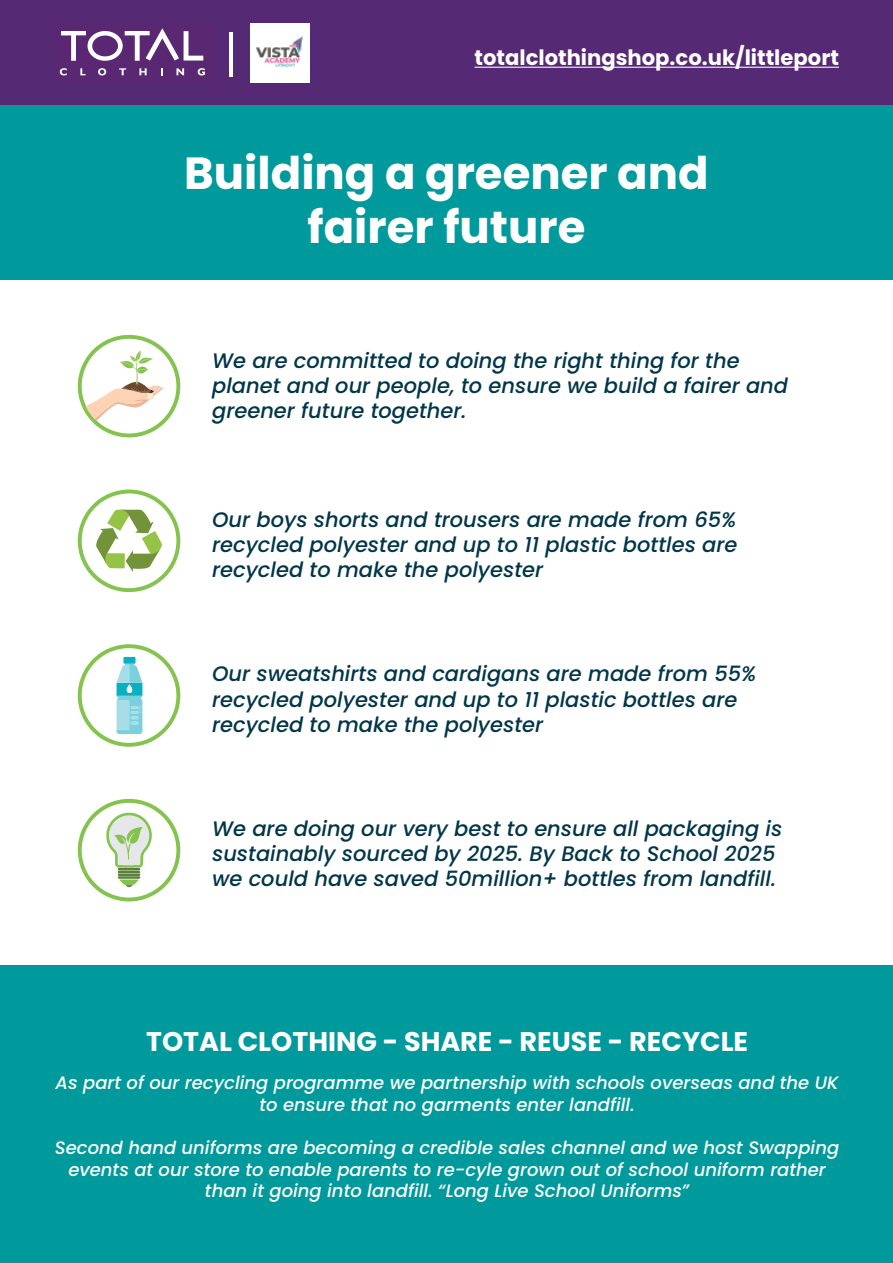
<style>
.page{position:relative;width:893px;height:1263px;background:#fff}
.page>*{position:absolute;margin:0;border:0;box-sizing:border-box;transform-origin:0 0}
.t1{font:700 45px/54px "Poppins";color:#fff;text-align:center}
.t2{font:700 27px "Poppins";color:#fff}
.t3{font:700 21.15px "Poppins";color:#fff}
.t4{font:italic 500 21px/25.2px "Poppins";color:#01364a}
.t5{font:italic 500 18px/21.6px "Poppins";color:#fff;text-align:center}
</style>
<div class="page">
<div style="left:0;top:0;width:893px;height:105px;background:#562974"></div>
<div style="left:0;top:105px;width:893px;height:175px;background:#00999c"></div>
<svg style="left:80px;top:337px;width:98px;height:98px"></svg>
<div style="left:78px;top:335px;width:102px;height:102px;border:4px solid #84c44e;border-radius:50%"></div>
<svg style="left:81px;top:350px;width:82px;height:83px"></svg>
<div style="left:78px;top:799px;width:102px;height:102px;border:4px solid #84c44e;border-radius:50%"></div>
<svg style="left:106px;top:812px;width:46px;height:75px"></svg>
<svg style="left:80px;top:491px;width:98px;height:99px"></svg>
<div style="left:78px;top:489px;width:102px;height:103px;border:4px solid #84c44e;border-radius:50%"></div>
<svg style="left:94px;top:509px;width:69px;height:63px"></svg>
<div style="left:78px;top:644px;width:102px;height:103px;border:4px solid #84c44e;border-radius:50%"></div>
<svg style="left:116px;top:657px;width:27px;height:78px;background:#8dd7e1"></svg>
<div style="left:0;top:965px;width:893px;height:298px;background:#00999c"></div>
<div style="left:54px;top:23px;width:158px;height:60px;background:#5a2773"></div>
<svg style="left:60px;top:68px;width:7px;height:7px"></svg>
<svg style="left:80px;top:68px;width:6px;height:7px"></svg>
<svg style="left:98px;top:68px;width:8px;height:7px"></svg>
<svg style="left:119px;top:68px;width:7px;height:7px"></svg>
<svg style="left:139px;top:68px;width:8px;height:7px"></svg>
<svg style="left:161px;top:68px;width:2px;height:7px"></svg>
<svg style="left:176px;top:68px;width:8px;height:7px"></svg>
<svg style="left:198px;top:68px;width:7px;height:7px"></svg>
<svg style="left:61px;top:28px;width:142px;height:33px"></svg>
<hr style="left:230px;top:32px;width:3px;height:44px;background:#fefefe">
<div style="left:250px;top:23px;width:60px;height:60px;background:#fff"></div>
<img style="left:256px;top:36px;width:47px;height:31px">
<hr style="left:474px;top:67px;width:365px;height:1px;background:#fff">
<p class="t3" style="left:474px;top:45px;width:366px">totalclothingshop.co.uk/littleport</p>
<h1 class="t1" style="left:184px;top:147px;width:526px">Building a greener and fairer future</h1>
<p class="t4" style="left:212px;top:348px;width:577px">We are committed to doing the right thing for the planet and our people, to ensure we build a fairer and greener future together.</p>
<p class="t4" style="left:212px;top:507px;width:527px;text-align:justify">Our boys shorts and trousers are made from 65% recycled polyester and up to 11 plastic bottles are recycled to make the polyester</p>
<p class="t4" style="left:212px;top:661px;width:546px">Our sweatshirts and cardigans are made from 55% recycled polyester and up to 11 plastic bottles are recycled to make the polyester</p>
<p class="t4" style="left:212px;top:816px;width:572px">We are doing our very best to ensure all packaging is sustainably sourced by 2025. By Back to School 2025 we could have saved 50million+ bottles from landfill.</p>
<p class="t2" style="left:146px;top:1025px;width:604px">TOTAL CLOTHING - SHARE - REUSE - RECYCLE</p>
<p class="t5" style="left:56px;top:1072px;width:784px">As part of our recycling programme we partnership with schools overseas and the UK to ensure that no garments enter landfill.</p>
<p class="t5" style="left:55px;top:1137px;width:786px">Second hand uniforms are becoming a credible sales channel and we host Swapping events at our store to enable parents to re-cyle grown out of school uniform rather than it going into landfill. “Long Live School Uniforms”</p>
</div>
